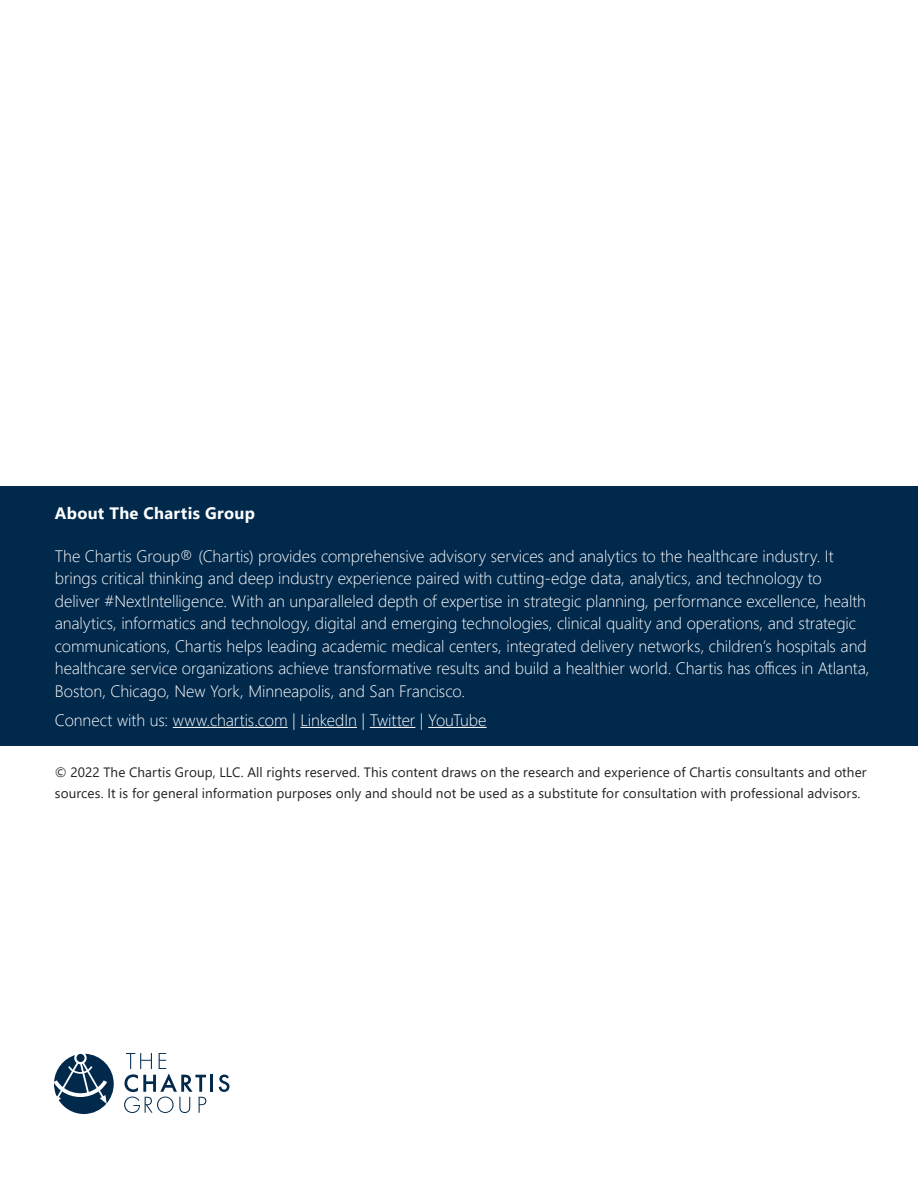
<style>
.page{position:relative;width:918px;height:1188px;background:#fff}
.page>*{position:absolute;margin:0;border:0;box-sizing:border-box;transform-origin:0 0}
.t1{font:300 16.5px/22.5px "Segoe UI";letter-spacing:-.005em;color:#fff}
.t2{font:700 16.5px "Segoe UI";letter-spacing:.02em;color:#fff}
.t3{font:13.5px/21px "Segoe UI";letter-spacing:.01em;color:#231f20}
</style>
<div class="page">
<svg style="left:54px;top:1054px;width:60px;height:60px"></svg>
<svg style="left:219px;top:1075px;width:11px;height:17px"></svg>
<svg style="left:124px;top:1053px;width:89px;height:60px"></svg>
<div style="left:0;top:487px;width:918px;height:259px;background:#00294c"></div>
<hr style="left:173px;top:727px;width:115px;height:1px;background:#fff">
<hr style="left:301px;top:727px;width:56px;height:1px;background:#fff">
<hr style="left:370px;top:727px;width:45px;height:1px;background:#fff">
<hr style="left:428px;top:727px;width:59px;height:1px;background:#fff">
<p class="t2" style="left:55px;top:498px;width:202px">About The Chartis Group</p>
<p class="t1" style="left:55px;top:543px;width:816px">The Chartis Group® (Chartis) provides comprehensive advisory services and analytics to the healthcare industry. It brings critical thinking and deep industry experience paired with cutting-edge data, analytics, and technology to deliver #NextIntelligence. With an unparalleled depth of expertise in strategic planning, performance excellence, health analytics, informatics and technology, digital and emerging technologies, clinical quality and operations, and strategic communications, Chartis helps leading academic medical centers, integrated delivery networks, children’s hospitals and healthcare service organizations achieve transformative results and build a healthier world. Chartis has offices in Atlanta, Boston, Chicago, New York, Minneapolis, and San Francisco.</p>
<p class="t1" style="left:55px;top:707px;width:433px">Connect with us: www.chartis.com | LinkedIn | Twitter | YouTube</p>
<p class="t3" style="left:55px;top:761px;width:813px">© 2022 The Chartis Group, LLC. All rights reserved. This content draws on the research and experience of Chartis consultants and other sources. It is for general information purposes only and should not be used as a substitute for consultation with professional advisors.</p>
</div>
